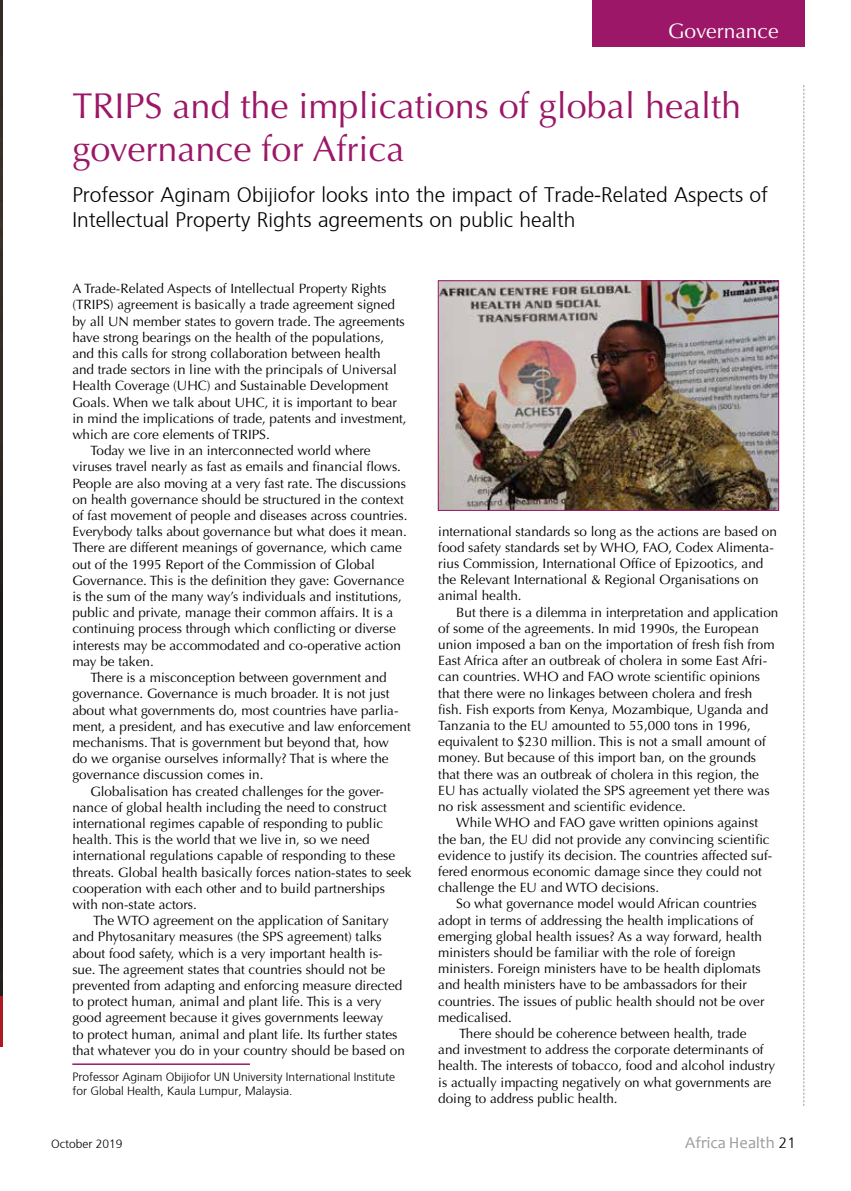
<style>
.page{position:relative;width:851px;height:1191px;background:#fff}
.page>*{position:absolute;margin:0;border:0;box-sizing:border-box;transform-origin:0 0}
.t1{font:36px/43.2px "Optima";color:#9c1767}
.t2{font:300 21px/25.2px "Frutiger";color:#000}
.t3{font:21px "Optima";color:#fff}
.t4{font:16.5px "Candara";color:#9d9d9c}
.t5{font:13.5px/16.2px "Optima";color:#000}
.t6{font:300 12px/14.4px "Frutiger";color:#000}
.s1{font-family:"Frutiger";font-weight:300;font-size:15px;color:#000}
</style>
<div class="page">
<svg style="left:803px;top:85px;width:1px;height:1021px"></svg>
<div style="left:592px;top:0;width:212px;height:47px;background:#9c1767"></div>
<svg style="left:0;top:0;width:2px;height:996px;background:#2a241f"></svg>
<hr style="left:0;top:996px;width:2px;height:51px;background:#ac1a24">
<hr style="left:72px;top:1063px;width:178px;height:2px;background:#9c1767">
<img style="left:440px;top:282px;width:336px;height:227px">
<div style="left:438px;top:280px;width:340px;height:231px;border:1px solid #9c1767"></div>
<h2 class="t3" style="left:668px;top:19px;width:112px">Governance</h2>
<h1 class="t1" style="left:72px;top:85px;width:670px">TRIPS and the implications of global health governance for Africa</h1>
<h2 class="t2" style="left:72px;top:183px;width:697px">Professor Aginam Obijiofor looks into the impact of Trade-Related Aspects of<br>Intellectual Property Rights agreements on public health</h2>
<p class="t5" style="left:72px;top:281px;width:315px">A Trade-Related Aspects of Intellectual Property Rights</p>
<p class="t5" style="left:72px;top:297px;width:324px">(TRIPS) agreement is basically a trade agreement signed</p>
<p class="t5" style="left:72px;top:313px;width:334px">by all UN member states to govern trade. The agreements</p>
<p class="t5" style="left:72px;top:329px;width:313px">have strong bearings on the health of the populations,</p>
<p class="t5" style="left:72px;top:345px;width:310px">and this calls for strong collaboration between health</p>
<p class="t5" style="left:72px;top:362px;width:326px">and trade sectors in line with the principals of Universal</p>
<p class="t5" style="left:72px;top:378px;width:317px">Health Coverage (UHC) and Sustainable Development</p>
<p class="t5" style="left:72px;top:394px;width:326px">Goals. When we talk about UHC, it is important to bear</p>
<p class="t5" style="left:72px;top:410px;width:336px">in mind the implications of trade, patents and investment,</p>
<p class="t5" style="left:72px;top:426px;width:199px">which are core elements of TRIPS.</p>
<p class="t5" style="left:90px;top:443px;width:282px">Today we live in an interconnected world where</p>
<p class="t5" style="left:72px;top:459px;width:330px">viruses travel nearly as fast as emails and financial flows.</p>
<p class="t5" style="left:72px;top:475px;width:335px">People are also moving at a very fast rate. The discussions</p>
<p class="t5" style="left:72px;top:491px;width:333px">on health governance should be structured in the context</p>
<p class="t5" style="left:72px;top:507px;width:337px">of fast movement of people and diseases across countries.</p>
<p class="t5" style="left:72px;top:524px;width:336px">Everybody talks about governance but what does it mean.</p>
<p class="t5" style="left:72px;top:540px;width:331px">There are different meanings of governance, which came</p>
<p class="t5" style="left:72px;top:556px;width:304px">out of the 1995 Report of the Commission of Global</p>
<p class="t5" style="left:72px;top:572px;width:333px">Governance. This is the definition they gave: Governance</p>
<p class="t5" style="left:72px;top:588px;width:331px">is the sum of the many way’s individuals and institutions,</p>
<p class="t5" style="left:72px;top:605px;width:322px">public and private, manage their common affairs. It is a</p>
<p class="t5" style="left:72px;top:621px;width:325px">continuing process through which conflicting or diverse</p>
<p class="t5" style="left:72px;top:637px;width:330px">interests may be accommodated and co-operative action</p>
<p class="t5" style="left:72px;top:653px;width:83px">may be taken.</p>
<p class="t5" style="left:90px;top:669px;width:298px">There is a misconception between government and</p>
<p class="t5" style="left:72px;top:686px;width:318px">governance. Governance is much broader. It is not just</p>
<p class="t5" style="left:72px;top:702px;width:327px">about what governments do, most countries have parlia-</p>
<p class="t5" style="left:72px;top:718px;width:340px">ment, a president, and has executive and law enforcement</p>
<p class="t5" style="left:72px;top:734px;width:318px">mechanisms. That is government but beyond that, how</p>
<p class="t5" style="left:72px;top:750px;width:318px">do we organise ourselves informally? That is where the</p>
<p class="t5" style="left:72px;top:767px;width:192px">governance discussion comes in.</p>
<p class="t5" style="left:90px;top:783px;width:295px">Globalisation has created challenges for the gover-</p>
<p class="t5" style="left:72px;top:799px;width:316px">nance of global health including the need to construct</p>
<p class="t5" style="left:72px;top:815px;width:312px">international regimes capable of responding to public</p>
<p class="t5" style="left:72px;top:831px;width:299px">health. This is the world that we live in, so we need</p>
<p class="t5" style="left:72px;top:848px;width:324px">international regulations capable of responding to these</p>
<p class="t5" style="left:72px;top:864px;width:340px">threats. Global health basically forces nation-states to seek</p>
<p class="t5" style="left:72px;top:880px;width:314px">cooperation with each other and to build partnerships</p>
<p class="t5" style="left:72px;top:896px;width:126px">with non-state actors.</p>
<p class="t5" style="left:93px;top:912px;width:297px">The WTO agreement on the application of Sanitary</p>
<p class="t5" style="left:72px;top:929px;width:311px">and Phytosanitary measures (the SPS agreement) talks</p>
<p class="t5" style="left:72px;top:945px;width:312px">about food safety, which is a very important health is-</p>
<p class="t5" style="left:72px;top:961px;width:314px">sue. The agreement states that countries should not be</p>
<p class="t5" style="left:72px;top:977px;width:331px">prevented from adapting and enforcing measure directed</p>
<p class="t5" style="left:72px;top:993px;width:310px">to protect human, animal and plant life. This is a very</p>
<p class="t5" style="left:72px;top:1010px;width:312px">good agreement because it gives governments leeway</p>
<p class="t5" style="left:72px;top:1026px;width:326px">to protect human, animal and plant life. Its further states</p>
<p class="t5" style="left:72px;top:1042px;width:334px">that whatever you do in your country should be based on</p>
<p class="t6" style="left:72px;top:1070px;width:324px">Professor Aginam Obijiofor UN University International Institute for Global Health, Kaula Lumpur, Malaysia.</p>
<p class="t5" style="left:438px;top:523px;width:340px">international standards so long as the actions are based on food safety standards set by WHO, FAO, Codex Alimenta&shy;rius Commission, International Office of Epizootics, and the Relevant International &amp; Regional Organisations on animal health.</p>
<p class="t5" style="left:438px;top:604px;width:341px;text-indent:18px">But there is a dilemma in interpretation and application of some of the agreements. In mid 1990s, the European union imposed a ban on the importation of fresh fish from East Africa after an outbreak of cholera in some East Afri&shy;can countries. WHO and FAO wrote scientific opinions that there were no linkages between cholera and fresh fish. Fish exports from Kenya, Mozambique, Uganda and Tanzania to the EU amounted to 55,000 tons in 1996, equivalent to $230 million. This is not a small amount of money. But because of this import ban, on the grounds that there was an outbreak of cholera in this region, the EU has actually violated the SPS agreement yet there was no risk assessment and scientific evidence.</p>
<p class="t5" style="left:438px;top:815px;width:335px;text-indent:18px">While WHO and FAO gave written opinions against the ban, the EU did not provide any convincing scientific evidence to justify its decision. The countries affected suf&shy;fered enormous economic damage since they could not challenge the EU and WTO decisions.</p>
<p class="t5" style="left:438px;top:896px;width:327px;text-indent:18px">So what governance model would African countries adopt in terms of addressing the health implications of emerging global health issues? As a way forward, health ministers should be familiar with the role of foreign ministers. Foreign ministers have to be health diplomats and health ministers have to be ambassadors for their countries. The issues of public health should not be over medicalised.</p>
<p class="t5" style="left:438px;top:1025px;width:338px;text-indent:21px">There should be coherence between health, trade<br>and investment to address the corporate determinants of health. The interests of tobacco, food and alcohol industry is actually impacting negatively on what governments are doing to address public health.</p>
<p class="t6" style="left:51px;top:1138px;width:73px">October 2019</p>
<p class="t4" style="left:685px;top:1132px;width:112px">Africa Health <span class="s1">21</span></p>
</div>
